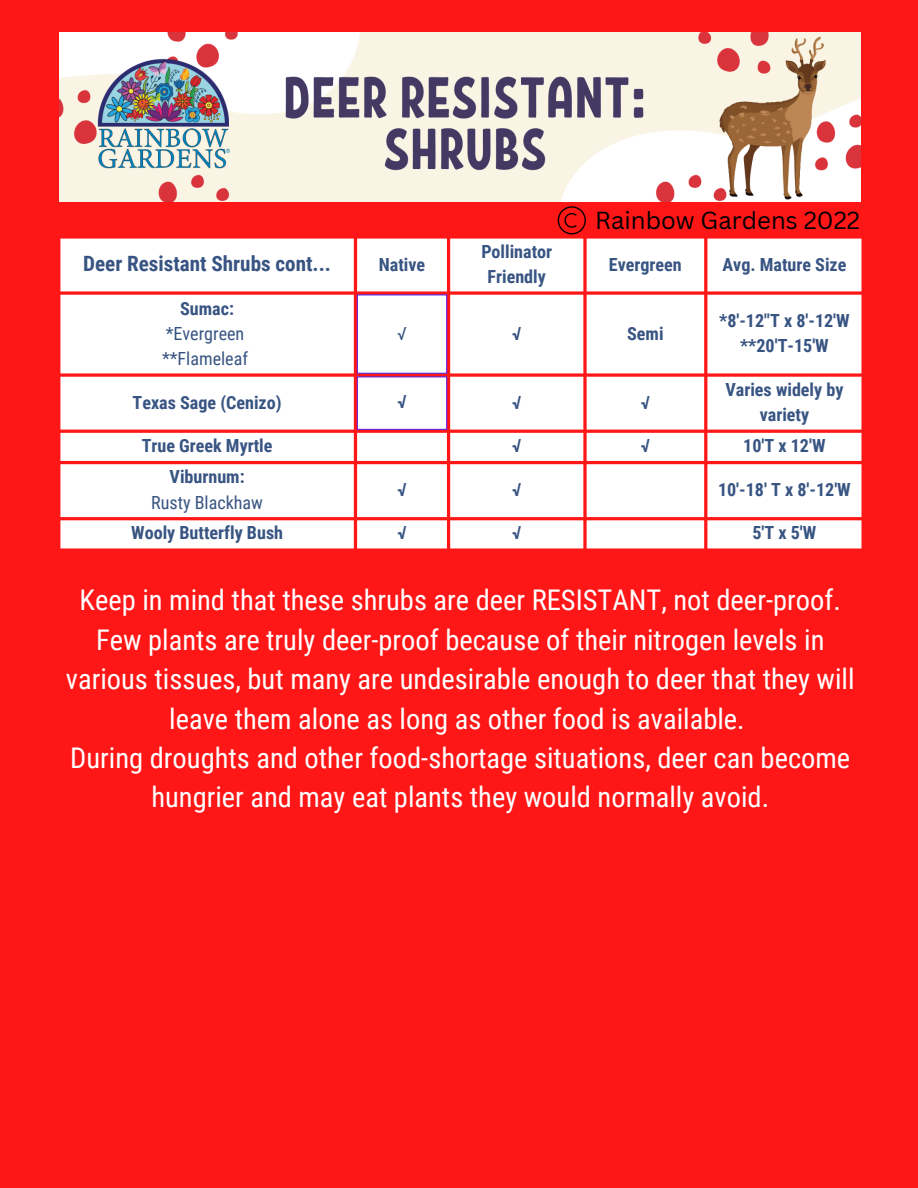
<style>
.page{position:relative;width:918px;height:1188px;background:#ff1616}
.page>*{position:absolute;margin:0;border:0;box-sizing:border-box;transform-origin:0 0}
.t1{font:28.5px/39.3px "Roboto Condensed";color:#fff;text-align:center}
.t2{font:24px "Canva Sans";color:#000}
.t3{font:700 21.15px "Roboto Condensed";color:#385482}
.t4{font:700 18.15px/25.2px "Roboto Condensed";color:#385482;text-align:center}
.t5{font:18.15px/25.2px "Roboto Condensed";color:#385482}
</style>
<div class="page">
<svg style="left:60px;top:239px;width:801px;height:309px;background:#feefef"></svg>
<hr style="left:357px;top:295px;width:1px;height:78px;background:#5e17eb">
<hr style="left:446px;top:295px;width:1px;height:78px;background:#5e17eb">
<hr style="left:357px;top:295px;width:90px;height:1px;background:#5e17eb">
<hr style="left:357px;top:373px;width:90px;height:1px;background:#5e17eb">
<hr style="left:357px;top:377px;width:1px;height:52px;background:#5e17eb">
<hr style="left:446px;top:377px;width:1px;height:52px;background:#5e17eb">
<hr style="left:357px;top:377px;width:90px;height:1px;background:#5e17eb">
<hr style="left:357px;top:429px;width:90px;height:1px;background:#5e17eb">
<img style="left:59px;top:33px;width:801px;height:169px">
<svg style="left:558px;top:206px;width:28px;height:28px"></svg>
<p class="t3" style="left:83px;top:251px;width:249px">Deer Resistant Shrubs cont...</p>
<p class="t4" style="left:379px;top:252px;width:48px">Native</p>
<p class="t4" style="left:481px;top:239px;width:72px">Pollinator<br>Friendly</p>
<p class="t2" style="left:595px;top:203px;width:266px">Rainbow Gardens 2022</p>
<p class="t4" style="left:609px;top:252px;width:74px">Evergreen</p>
<p class="t4" style="left:722px;top:252px;width:126px">Avg. Mature Size</p>
<p class="t4" style="left:180px;top:296px;width:55px">Sumac:</p>
<p class="t5" style="left:162px;top:321px;width:88px">*Evergreen **Flameleaf</p>
<p class="t5" style="left:397px;top:321px;width:11px">√</p>
<p class="t4" style="left:512px;top:321px;width:11px">√</p>
<p class="t4" style="left:627px;top:321px;width:38px">Semi</p>
<p class="t4" style="left:133px;top:390px;width:150px">Texas Sage (Cenizo)</p>
<p class="t4" style="left:397px;top:390px;width:11px">√</p>
<p class="t4" style="left:512px;top:390px;width:11px">√</p>
<p class="t4" style="left:641px;top:390px;width:11px">√</p>
<p class="t4" style="left:719px;top:308px;width:132px">*8'-12"T x 8'-12'W **20'T-15'W</p>
<p class="t4" style="left:725px;top:377px;width:119px">Varies widely by variety</p>
<p class="t4" style="left:142px;top:433px;width:132px">True Greek Myrtle</p>
<p class="t4" style="left:512px;top:433px;width:11px">√</p>
<p class="t4" style="left:641px;top:433px;width:11px">√</p>
<p class="t4" style="left:743px;top:433px;width:84px">10'T x 12'W</p>
<p class="t4" style="left:170px;top:465px;width:76px">Viburnum:</p>
<p class="t5" style="left:151px;top:490px;width:113px">Rusty Blackhaw</p>
<p class="t4" style="left:397px;top:478px;width:11px">√</p>
<p class="t4" style="left:512px;top:478px;width:11px">√</p>
<p class="t4" style="left:718px;top:478px;width:134px">10'-18' T x 8'-12'W</p>
<p class="t4" style="left:131px;top:521px;width:153px">Wooly Butterfly Bush</p>
<p class="t4" style="left:397px;top:521px;width:11px">√</p>
<p class="t4" style="left:512px;top:521px;width:11px">√</p>
<p class="t4" style="left:752px;top:521px;width:65px">5'T x 5'W</p>
<p class="t1" style="left:66px;top:581px;width:790px">Keep in mind that these shrubs are deer RESISTANT, not deer-proof.<br>Few plants are truly deer-proof because of their nitrogen levels in various tissues, but many are undesirable enough to deer that they will leave them alone as long as other food is available.<br>During droughts and other food-shortage situations, deer can become hungrier and may eat plants they would normally avoid.</p>
</div>
